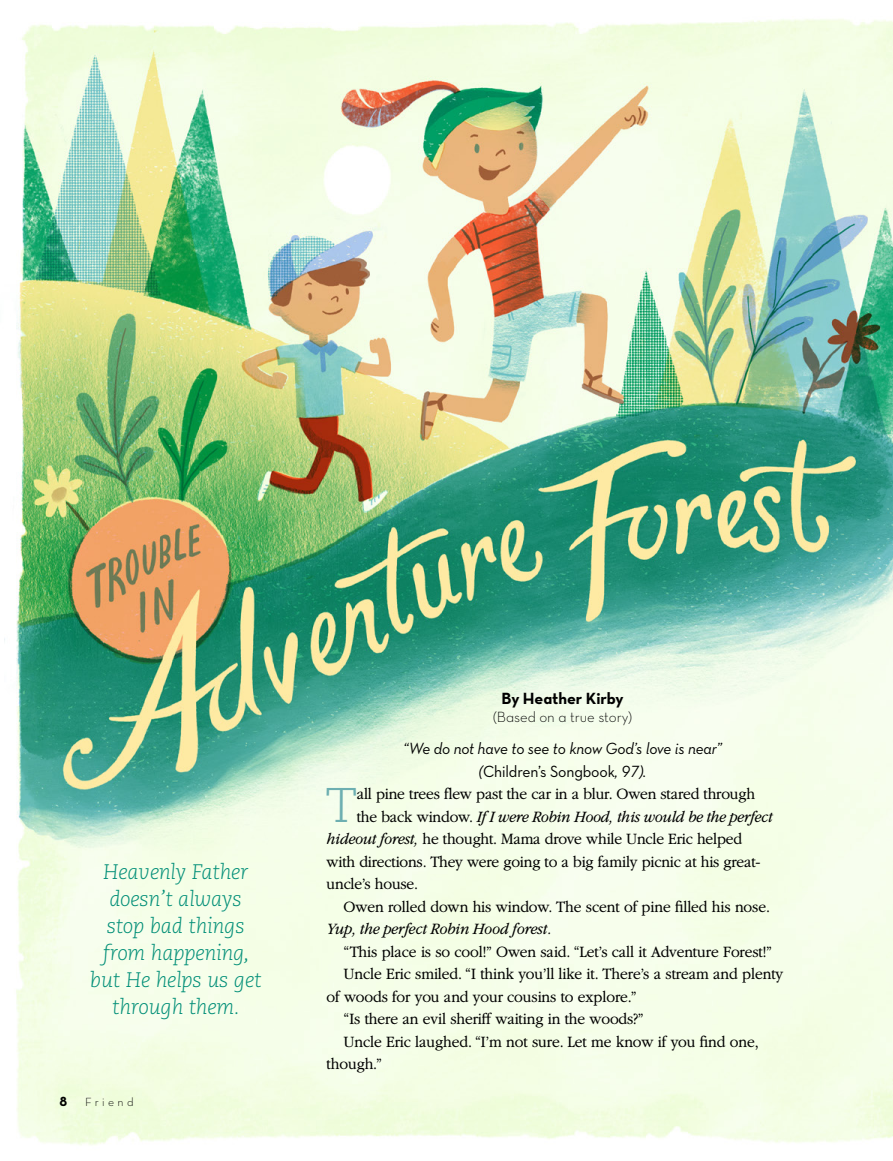
<style>
.page{position:relative;width:893px;height:1161px;background:#fff}
.page>*{position:absolute;margin:0;border:0;box-sizing:border-box;transform-origin:0 0}
.ARTCL_para_first_reg{font:300 48.6px "Caecilialds Std";color:#6dafb1}
.t1{font:italic 300 21px/27px "Caecilialds Std";letter-spacing:-.01em;color:#008e77;text-align:center}
.ARTCL_para_regular{font:300 16.5px/22.5px "Garamondlds Lat Plus";letter-spacing:-.01em;color:#000;scale:.95 1}
.ARTCL_para_first_reg-2{font:300 16.5px "Garamondlds Lat Plus";letter-spacing:-.015em;color:#000;scale:.95 1}
.ARTCL_epigraph{font:16.5px/22.5px "Neutralds Lat Book Italic Alt";letter-spacing:-.01em;color:#000;text-align:center;scale:.95 1}
.ARTCL_para_first_reg-3{font:italic 300 16.5px "Garamondlds Lat Plus";letter-spacing:-.015em;color:#000;scale:.95 1}
.ARTCL-BY_para_first{font:16.5px "Neutralds Lat Bold Alt";letter-spacing:-.005em;color:#000}
.ARTCL-BY_para{font:15px "Neutralds Lat Light Alt";letter-spacing:-.005em;color:#000}
.Folio_L{font:13.5px "Neutralds Lat Bold Alt";color:#000}
.Folio_L-2{font:12px "Neutralds Lat Light Alt";letter-spacing:.28em;color:#000}
.s1{font-family:"Neutralds Lat Book Alt"}
.s2{font-style:normal}
.s3{font-style:italic}
</style>
<div class="page">
<img style="left:4px;top:19px;width:889px;height:1126px">
<p class="t1" style="left:90px;top:859px;width:173px">Heavenly Father doesn’t always stop bad things from happening, but He helps us get through them.</p>
<p class="Folio_L" style="left:60px;top:1090px;width:9px">8</p>
<p class="Folio_L-2" style="left:85px;top:1093px;width:50px">Friend</p>
<p class="ARTCL-BY_para_first" style="left:501px;top:685px;width:124px">By Heather Kirby</p>
<p class="ARTCL-BY_para" style="left:493px;top:706px;width:140px">(Based on a true story)</p>
<p class="ARTCL_epigraph" style="left:403px;top:737px;width:337px">“We do not have to see to know God’s love is near” (<span class="s1">Children’s Songbook</span>, 97).</p>
<p class="ARTCL_para_first_reg" style="left:325px;top:777px;width:34px">T</p>
<p class="ARTCL_para_first_reg-2" style="left:357px;top:782px;width:421px">all pine trees flew past the car in a blur. Owen stared through</p>
<p class="ARTCL_para_first_reg-3" style="left:357px;top:805px;width:439px"><span class="s2">the back window.</span> If I were Robin Hood, this would be the perfect</p>
<p class="ARTCL_para_first_reg-2" style="left:327px;top:827px;width:439px"><span class="s3">hideout forest,</span> he thought. Mama drove while Uncle Eric helped</p>
<p class="ARTCL_para_first_reg-2" style="left:327px;top:849px;width:458px">with directions. They were going to a big family picnic at his great-</p>
<p class="ARTCL_para_first_reg-2" style="left:327px;top:872px;width:98px">uncle’s house.</p>
<p class="ARTCL_para_regular" style="left:327px;top:895px;width:468px;text-indent:17px">Owen rolled down his window. The scent of pine filled his nose.<br><span class="s3">Yup, the perfect Robin Hood forest.</span></p>
<p class="ARTCL_para_regular" style="left:344px;top:940px;width:453px">“This place is so cool!” Owen said. “Let’s call it Adventure Forest!”</p>
<p class="ARTCL_para_regular" style="left:327px;top:962px;width:482px;text-indent:17px">Uncle Eric smiled. “I think you’ll like it. There’s a stream and plenty of woods for you and your cousins to explore.”</p>
<p class="ARTCL_para_regular" style="left:344px;top:1007px;width:318px">“Is there an evil sheriff waiting in the woods?”</p>
<p class="ARTCL_para_regular" style="left:327px;top:1030px;width:457px;text-indent:17px">Uncle Eric laughed. “I’m not sure. Let me know if you find one, though.”</p>
</div>
